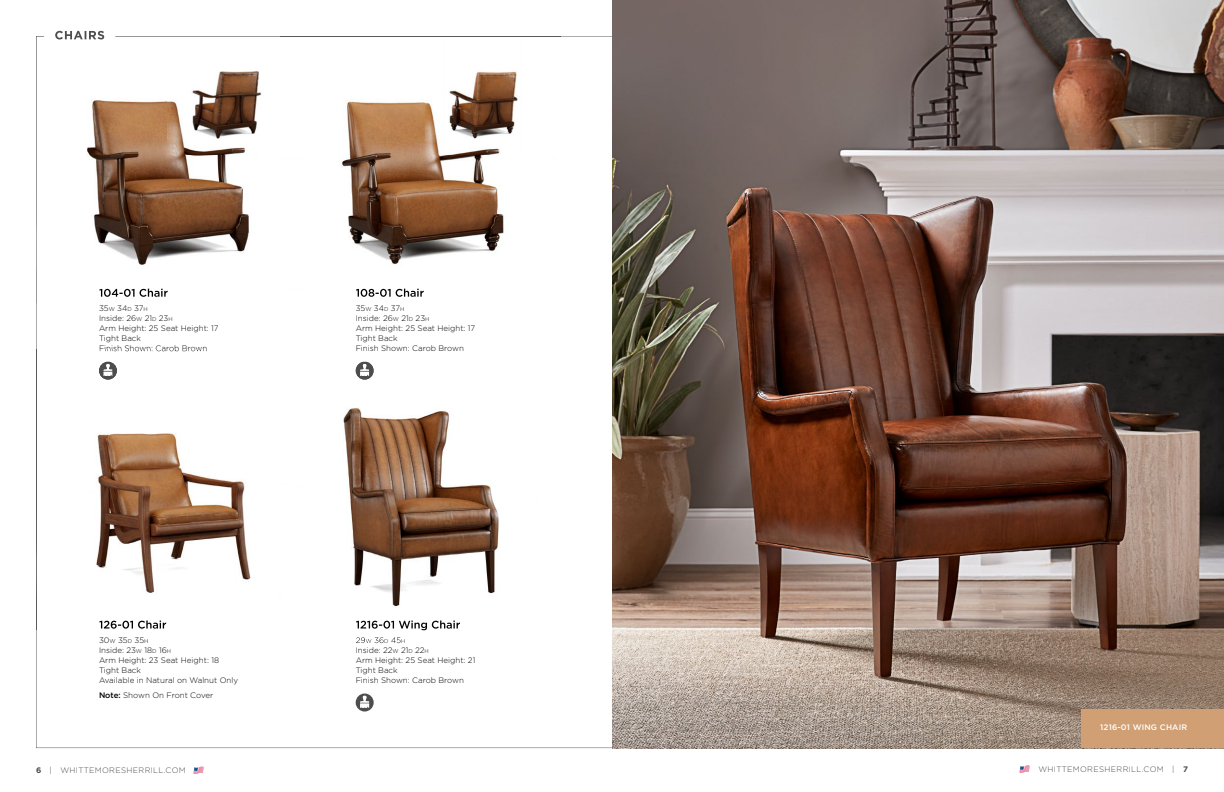
<style>
.page{position:relative;width:1224px;height:792px;background:#fff}
.page>*{position:absolute;margin:0;border:0;box-sizing:border-box;transform-origin:0 0}
.t1{font:300 8px/10px "Gotham";color:#000}
.t2{font:300 8px "Gotham";letter-spacing:.04em;color:#4d4d4e}
.t3{font:500 8px "Gotham";letter-spacing:.02em;color:#fff}
.s1{font-size:5.6px}
.s2{font-weight:500}
.s3{font-weight:700}
</style>
<div class="page">
<svg style="left:356px;top:694px;width:18px;height:18px"></svg>
<img style="left:341px;top:101px;width:163px;height:188px">
<img style="left:306px;top:36px;width:254px;height:1px">
<img style="left:356px;top:289px;width:68px;height:8px">
<img style="left:425px;top:71px;width:93px;height:83px">
<img style="left:36px;top:36px;width:244px;height:267px">
<img style="left:99px;top:289px;width:69px;height:8px">
<img style="left:44px;top:30px;width:71px;height:14px">
<img style="left:55px;top:31px;width:49px;height:9px">
<svg style="left:280px;top:36px;width:26px;height:1px"></svg>
<img style="left:96px;top:349px;width:155px;height:275px">
<img style="left:36px;top:349px;width:1px;height:280px">
<img style="left:100px;top:349px;width:107px;height:2px">
<img style="left:99px;top:362px;width:18px;height:18px">
<img style="left:99px;top:620px;width:67px;height:9px">
<img style="left:343px;top:369px;width:156px;height:275px">
<img style="left:356px;top:620px;width:104px;height:10px">
<svg style="left:356px;top:637px;width:49px;height:6px"></svg>
<svg style="left:356px;top:362px;width:34px;height:19px"></svg>
<img style="left:612px;top:0;width:612px;height:748px">
<div style="left:1081px;top:709px;width:143px;height:39px;background:#d09f74"></div>
<img style="left:168px;top:40px;width:112px;height:114px">
<svg style="left:193px;top:766px;width:11px;height:8px"></svg>
<svg style="left:1019px;top:765px;width:11px;height:8px"></svg>
<p class="t1" style="left:99px;top:303px;width:121px">35<span class="s1">W</span> 34<span class="s1">D</span> 37<span class="s1">H<br></span>Inside: 26<span class="s1">W</span> 21<span class="s1">D</span> 23<span class="s1">H<br></span>Arm Height: 25 Seat Height: 17<br>Tight Back<br>Finish Shown: Carob Brown</p>
<p class="t1" style="left:99px;top:635px;width:141px">30<span class="s1">W</span> 35<span class="s1">D</span> 35<span class="s1">H<br></span>Inside: 23<span class="s1">W</span> 18<span class="s1">D</span> 16<span class="s1">H<br></span>Arm Height: 23 Seat Height: 18<br>Tight Back<br>Available in Natural on Walnut Only</p>
<p class="t1" style="left:99px;top:689px;width:116px"><span class="s2">Note:</span> Shown On Front Cover</p>
<p class="t1" style="left:356px;top:303px;width:121px">35<span class="s1">W</span> 34<span class="s1">D</span> 37<span class="s1">H<br></span>Inside: 26<span class="s1">W</span> 21<span class="s1">D</span> 23<span class="s1">H<br></span>Arm Height: 25 Seat Height: 17<br>Tight Back<br>Finish Shown: Carob Brown</p>
<p class="t1" style="left:356px;top:645px;width:121px">Inside: 22<span class="s1">W</span> 21<span class="s1">D</span> 22<span class="s1">H<br></span>Arm Height: 25 Seat Height: 21<br>Tight Back<br>Finish Shown: Carob Brown</p>
<p class="t3" style="left:1100px;top:722px;width:88px">1216-01 WING CHAIR</p>
<p class="t2" style="left:36px;top:766px;width:151px"><span class="s3">6</span> | WHITTEMORESHERRILL.COM</p>
<p class="t2" style="left:1038px;top:764px;width:151px">WHITTEMORESHERRILL.COM | <span class="s3">7</span></p>
</div>
